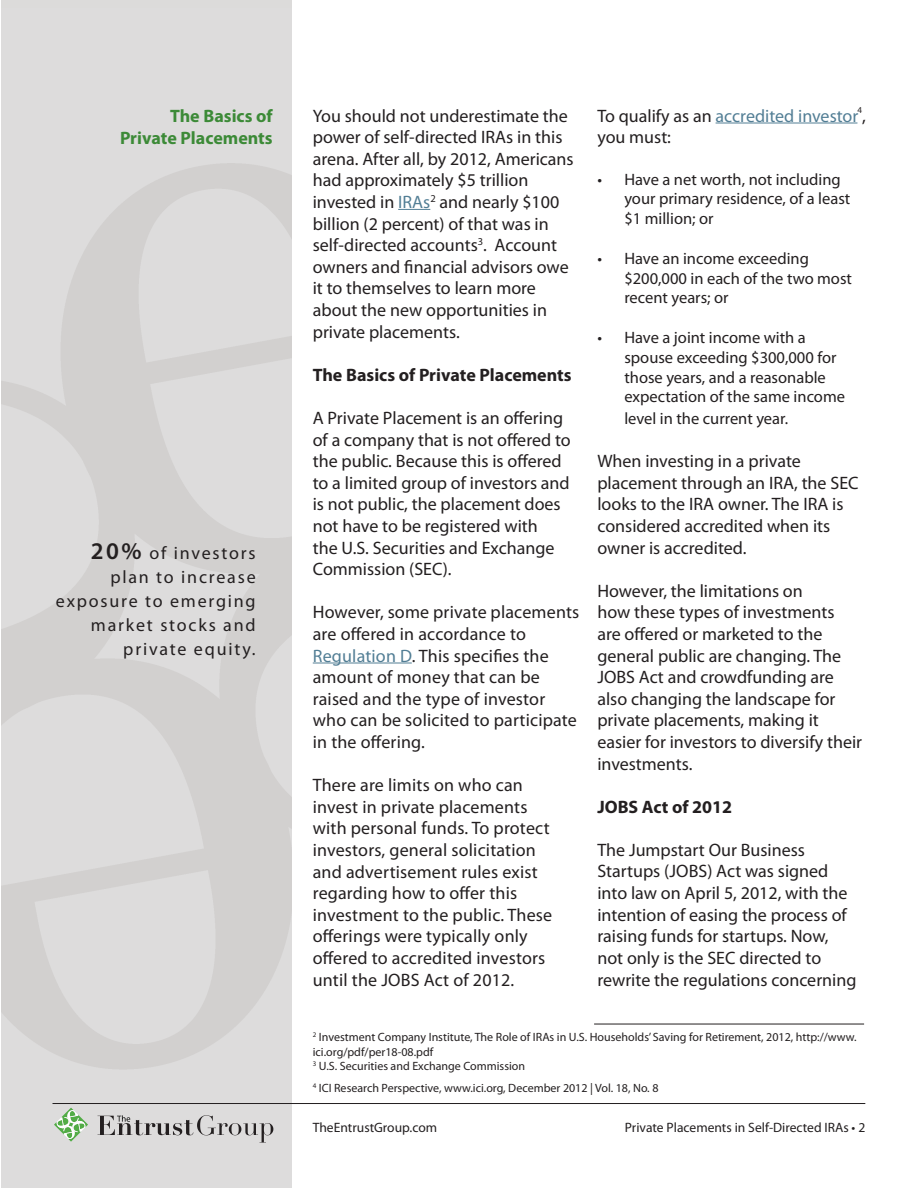
<style>
.page{position:relative;width:918px;height:1188px;background:#fff}
.page>*{position:absolute;margin:0;border:0;box-sizing:border-box;transform-origin:0 0}
.t1{font:18px/21.6px "Myriad Pro";color:#231f20}
.t2{font:18px/24px "Myriad Pro";letter-spacing:.1em;color:#231f20;text-align:right}
.t3{font:700 18px "Myriad Pro";color:#231f20}
.t4{font:18px "Myriad Pro";color:#527e95}
.t5{font:700 18px/22.5px "Myriad Pro";color:#3c8a37;text-align:right}
.t6{font:16.5px/19.8px "Myriad Pro";color:#231f20}
.t7{font:13.65px "Myriad Pro";color:#231f20}
.t8{font:12px/14.4px "Myriad Pro";color:#231f20}
.t9{font:9px "Myriad Pro";color:#231f20}
.s1{color:#527e95}
.s2{font-weight:600;font-size:24px}
.s3{color:#231f20}
</style>
<div class="page">
<hr style="left:398px;top:209px;width:32px;height:1px;background:#527e95">
<hr style="left:313px;top:663px;width:99px;height:1px;background:#527e95">
<hr style="left:716px;top:123px;width:141px;height:1px;background:#527e95">
<svg style="left:54px;top:1108px;width:34px;height:34px"></svg>
<svg style="left:98px;top:1115px;width:175px;height:28px;background:#bdbcbc"></svg>
<hr style="left:52px;top:1103px;width:813px;height:1px;background:#231f20">
<hr style="left:594px;top:1024px;width:270px;height:1px;background:#231f20">
<p class="t5" style="left:120px;top:104px;width:154px">The Basics of<br>Private Placements</p>
<p class="t1" style="left:313px;top:104px;width:262px">You should not underestimate the power of self-directed IRAs in this arena. After all, by 2012, Americans had approximately $5 trillion invested in <span class="s1">IRAs</span><sup>2</sup> and nearly $100 billion (2 percent) of that was in self-directed accounts<sup>3</sup>. Account owners and financial advisors owe it to themselves to learn more about the new opportunities in private placements.</p>
<p class="t3" style="left:313px;top:363px;width:260px">The Basics of Private Placements</p>
<p class="t1" style="left:313px;top:407px;width:259px">A Private Placement is an offering of a company that is not offered to the public. Because this is offered to a limited group of investors and is not public, the placement does not have to be registered with<br>the U.S. Securities and Exchange<br>Commission (SEC).</p>
<p class="t1" style="left:313px;top:601px;width:268px">However, some private placements are offered in accordance to<br><span class="s1">Regulation D</span>. This specifies the amount of money that can be raised and the type of investor who can be solicited to participate in the offering.</p>
<p class="t1" style="left:313px;top:774px;width:241px">There are limits on who can invest in private placements with personal funds. To protect investors, general solicitation and advertisement rules exist regarding how to offer this investment to the public. These offerings were typically only offered to accredited investors until the JOBS Act of 2012.</p>
<p class="t2" style="left:56px;top:541px;width:201px"><span class="s2">20%</span> of investors plan to increase exposure to emerging market stocks and private equity.</p>
<p class="t9" style="left:857px;top:104px;width:6px">4</p>
<p class="t4" style="left:597px;top:104px;width:270px"><span class="s3">To qualify as an</span> accredited investor <span class="s3">,</span></p>
<p class="t1" style="left:597px;top:126px;width:75px">you must:</p>
<p class="t6" style="left:624px;top:169px;width:227px;text-indent:-27px">• Have a net worth, not including your primary residence, of a least $1 million; or</p>
<p class="t6" style="left:624px;top:248px;width:229px;text-indent:-27px">• Have an income exceeding $200,000 in each of the two most recent years; or</p>
<p class="t6" style="left:624px;top:327px;width:222px;text-indent:-27px">• Have a joint income with a spouse exceeding $300,000 for those years, and a reasonable expectation of the same income</p>
<p class="t6" style="left:624px;top:408px;width:165px">level in the current year.</p>
<p class="t1" style="left:597px;top:450px;width:263px">When investing in a private placement through an IRA, the SEC looks to the IRA owner. The IRA is considered accredited when its owner is accredited.</p>
<p class="t1" style="left:597px;top:580px;width:266px">However, the limitations on<br>how these types of investments are offered or marketed to the general public are changing. The<br>JOBS Act and crowdfunding are also changing the landscape for private placements, making it easier for investors to diversify their investments.</p>
<p class="t3" style="left:597px;top:795px;width:136px">JOBS Act of 2012</p>
<p class="t1" style="left:597px;top:839px;width:261px">The Jumpstart Our Business<br>Startups (JOBS) Act was signed into law on April 5, 2012, with the intention of easing the process of raising funds for startups. Now, not only is the SEC directed to rewrite the regulations concerning</p>
<p class="t8" style="left:313px;top:1030px;width:545px"><sup>2</sup> Investment Company Institute, The Role of IRAs in U.S. Households’ Saving for Retirement, 2012, http://www. ici.org/pdf/per18-08.pdf<br><sup>3</sup> U.S. Securities and Exchange Commission</p>
<p class="t8" style="left:313px;top:1080px;width:347px"><sup>4</sup> ICI Research Perspective, www.ici.org, December 2012 | Vol. 18, No. 8</p>
<p class="t7" style="left:313px;top:1119px;width:126px">TheEntrustGroup.com</p>
<p class="t7" style="left:625px;top:1119px;width:242px">Private Placements in Self-Directed IRAs • 2</p>
</div>
